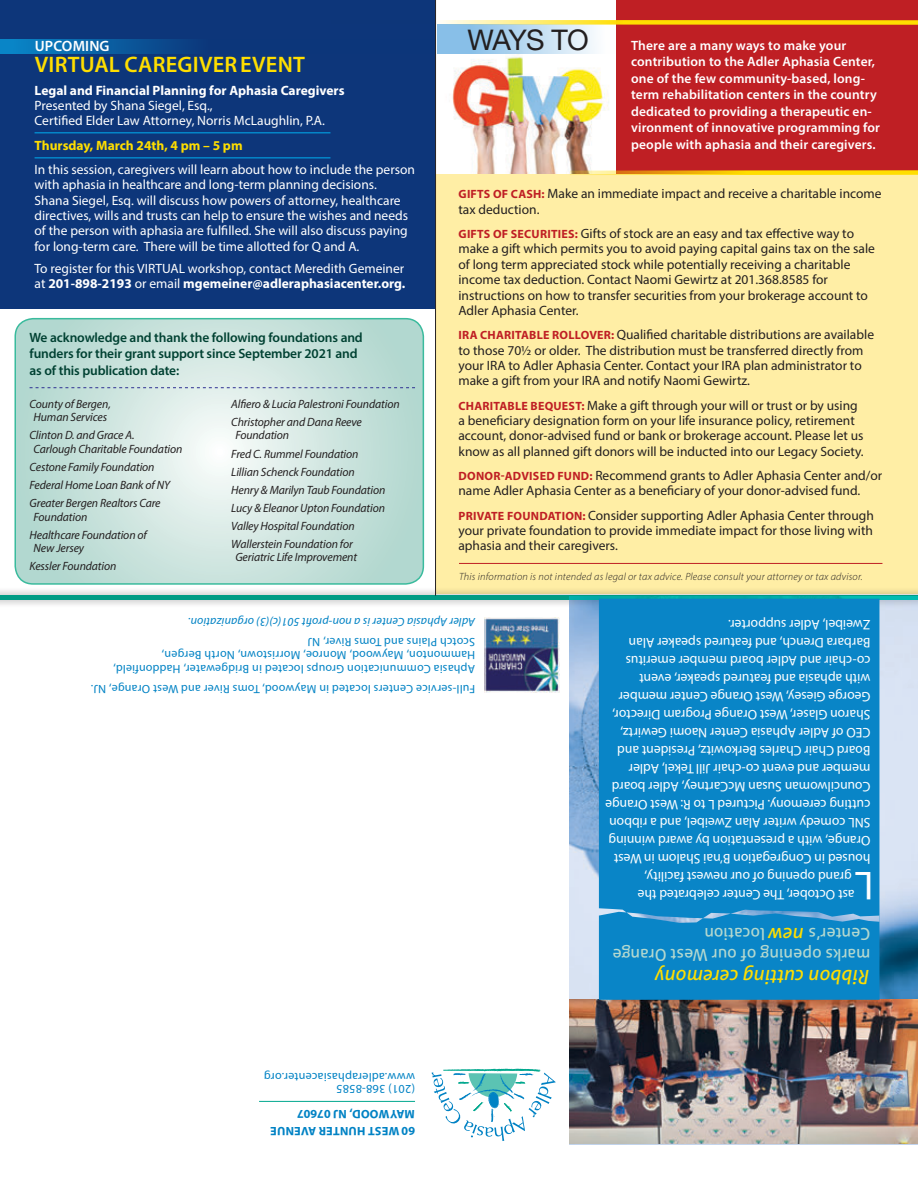
<style>
.page{position:relative;width:918px;height:1188px;background:#fff}
.page>*{position:absolute;margin:0;border:0;box-sizing:border-box;transform-origin:0 0}
.t1{font:40.65px "Myriad Pro";color:#fff}
.t2{font:28.5px "Helvetica Neue LT Std";letter-spacing:-.03em;color:#231f20}
.t3{font:600 22.5px "Myriad Pro";letter-spacing:.01em;color:#ffde00}
.t4{font:italic 19.5px "Aller";color:#ffde00}
.t5{font:16.5px/21px "Aller";color:#b3d8cf}
.t6{font:600 15px "Myriad Pro";letter-spacing:.01em;color:#fff}
.t7{font:13.8px "Myriad Pro";color:#fff}
.t8{font:13.5px/15.5px "Myriad Pro";color:#231f20}
.t9{font:13.5px/15.5px "Myriad Pro";color:#fff}
.t10{font:600 13.5px/16.5px "Myriad Pro";letter-spacing:.01em;color:#fff}
.t11{font:600 13.5px/16.5px "Myriad Pro";letter-spacing:-.01em;color:#004132}
.t12{font:700 13.5px "Myriad Pro";color:#fff}
.t13{font:700 13.5px "Myriad Pro";color:#ffde00}
.t14{font:12.15px/12.1px "Myriad Pro";letter-spacing:.02em;color:#0082c4}
.t15{font:700 12.15px/17.5px "Myriad Pro";letter-spacing:.02em;color:#0082c4}
.t16{font:italic 12px/18.1px "Myriad Pro";letter-spacing:-.01em;color:#231f20}
.t17{font:12px/20.2px "Myriad Pro";letter-spacing:.02em;color:#0082c4}
.t18{font:italic 12px "Myriad Pro";letter-spacing:.01em;color:#0082c4}
.t19{font:italic 300 10.5px "Myriad Pro";letter-spacing:.02em;color:#231f20}
.s1{font-weight:700}
.s2{font-weight:700;font-size:12px;color:#bf1f24}
</style>
<div class="page">
<div style="left:0;top:0;width:435px;height:309px;background:#0d367a"></div>
<div style="left:437px;top:174px;width:481px;height:420px;background:#ffeea5"></div>
<div style="left:437px;top:0;width:481px;height:174px;background:#bf1f24"></div>
<img style="left:437px;top:0;width:179px;height:174px">
<div style="left:0;top:587px;width:918px;height:21px;background:#231f20;opacity:.5"></div>
<hr style="left:0;top:596px;width:918px;height:4px;background:#009c85">
<img style="left:570px;top:596px;width:348px;height:549px">
<svg style="left:432px;top:1069px;width:124px;height:72px"></svg>
<hr style="left:259px;top:1101px;width:156px;height:1px;background:#00a88e">
<img style="left:484px;top:618px;width:75px;height:75px">
<svg style="left:437px;top:25px;width:179px;height:29px;background:#bbdaf1"></svg>
<svg style="left:570px;top:170px;width:348px;height:5px;background:#f1bf1c"></svg>
<svg style="left:436px;top:20px;width:482px;height:5px;background:#f6d636"></svg>
<svg style="left:15px;top:319px;width:408px;height:265px;background:#cae3dd"></svg>
<div style="left:14px;top:318px;width:410px;height:267px;border:2px solid #3abb9d;border-radius:18px"></div>
<hr style="left:459px;top:563px;width:423px;height:1px;background:#bf1f24">
<img style="left:570px;top:1000px;width:348px;height:144px">
<div style="left:599px;top:599px;width:280px;height:401px;background:#0985c7"></div>
<hr style="left:435px;top:0;width:1px;height:596px;background:#231f20">
<svg style="left:30px;top:387px;width:385px;height:1px"></svg>
<svg style="left:0;top:39px;width:183px;height:15px;background:#0a64a7"></svg>
<hr style="left:35px;top:133px;width:295px;height:1px;background:#00aeef">
<hr style="left:35px;top:158px;width:295px;height:1px;background:#00aeef">
<p class="t6" style="left:35px;top:37px;width:76px">UPCOMING</p>
<h3 class="t3" style="left:35px;top:51px;width:272px">VIRTUAL CAREGIVEREVENT</h3>
<p class="t12" style="left:35px;top:81px;width:312px">Legal and Financial Planning for Aphasia Caregivers</p>
<p class="t9" style="left:35px;top:97px;width:292px">Presented by Shana Siegel, Esq.,<br>Certified Elder Law Attorney, Norris McLaughlin, P.A.</p>
<p class="t13" style="left:35px;top:136px;width:210px">Thursday, March 24th, 4 pm – 5 pm</p>
<p class="t9" style="left:35px;top:161px;width:382px">In this session, caregivers will learn about how to include the person with aphasia in healthcare and long-term planning decisions.<br>Shana Siegel, Esq. will discuss how powers of attorney, healthcare directives, wills and trusts can help to ensure the wishes and needs of the person with aphasia are fulfilled. She will also discuss paying for long-term care. There will be time allotted for Q and A.</p>
<p class="t9" style="left:35px;top:260px;width:372px">To register for this VIRTUAL workshop, contact Meredith Gemeiner at <span class="s1">201-898-2193</span> or email <span class="s1">mgemeiner@adleraphasiacenter.org.</span></p>
<p class="t11" style="left:30px;top:329px;width:335px">We acknowledge and thank the following foundations and funders for their grant support since September 2021 and as of this publication date:</p>
<p class="t16" style="left:30px;top:397px;width:83px;line-height:13.5px;text-align:center">County of Bergen,<br>Human Services</p>
<p class="t16" style="left:34px;top:428px;width:150px;line-height:13.5px;text-indent:-4px">Clinton D. and Grace A.<br>Carlough Charitable Foundation</p>
<p class="t16" style="left:30px;top:458px;width:142px">Cestone Family Foundation<br>Federal Home Loan Bank of NY<br>Greater Bergen Realtors Care</p>
<p class="t16" style="left:30px;top:507px;width:119px;text-indent:4px">Foundation<br>Healthcare Foundation of</p>
<p class="t16" style="left:30px;top:539px;width:88px;text-indent:4px">New Jersey<br>Kessler Foundation</p>
<p class="t16" style="left:231px;top:395px;width:170px">Alfiero &amp; Lucia Palestroni Foundation<br>Christopher and Dana Reeve</p>
<p class="t16" style="left:231px;top:426px;width:156px;text-indent:4px">Foundation<br>Fred C. Rummel Foundation<br>Lillian Schenck Foundation<br>Henry &amp; Marilyn Taub Foundation<br>Lucy &amp; Eleanor Upton Foundation<br>Valley Hospital Foundation<br>Wallerstein Foundation for</p>
<p class="t16" style="left:235px;top:548px;width:123px">Geriatric Life Improvement</p>
<h2 class="t2" style="left:467px;top:23px;width:123px">WAYS TO</h2>
<p class="t10" style="left:631px;top:36px;width:250px">There are a many ways to make your contribution to the Adler Aphasia Center, one of the few community-based, long&shy;term rehabilitation centers in the country dedicated to providing a therapeutic en&shy;vironment of innovative programming for people with aphasia and their caregivers.</p>
<p class="t8" style="left:458px;top:186px;width:425px"><span class="s2">GIFTS OF CASH:</span> Make an immediate impact and receive a charitable income tax deduction.</p>
<p class="t8" style="left:458px;top:226px;width:418px"><span class="s2">GIFTS OF SECURITIES:</span> Gifts of stock are an easy and tax effective way to make a gift which permits you to avoid paying capital gains tax on the sale of long term appreciated stock while potentially receiving a charitable income tax deduction. Contact Naomi Gewirtz at 201.368.8585 for instructions on how to transfer securities from your brokerage account to Adler Aphasia Center.</p>
<p class="t8" style="left:458px;top:327px;width:417px"><span class="s2">IRA CHARITABLE ROLLOVER:</span> Qualified charitable distributions are available to those 70½ or older. The distribution must be transferred directly from your IRA to Adler Aphasia Center. Contact your IRA plan administrator to make a gift from your IRA and notify Naomi Gewirtz.</p>
<p class="t8" style="left:458px;top:397px;width:407px"><span class="s2">CHARITABLE BEQUEST:</span> Make a gift through your will or trust or by using a beneficiary designation form on your life insurance policy, retirement account, donor-advised fund or bank or brokerage account. Please let us know as all planned gift donors will be inducted into our Legacy Society.</p>
<p class="t8" style="left:458px;top:468px;width:425px"><span class="s2">DONOR-ADVISED FUND:</span> Recommend grants to Adler Aphasia Center and/or name Adler Aphasia Center as a beneficiary of your donor-advised fund.</p>
<p class="t8" style="left:458px;top:507px;width:417px;text-align:justify"><span class="s2">PRIVATE FOUNDATION:</span> Consider supporting Adler Aphasia Center through your private foundation to provide immediate impact for those living with aphasia and their caregivers.</p>
<p class="t19" style="left:459px;top:570px;width:405px">This information is not intended as legal or tax advice. Please consult your attorney or tax advisor.</p>
<p class="t18" style="left:475px;top:629px;width:289px;rotate:-180deg">Adler Aphasia Center is a non-profit 501(c)(3) organization.</p>
<p class="t17" style="left:475px;top:662px;width:315px;line-height:13.5px;rotate:-180deg">Hammonton, Maywood, Monroe, Morristown, North Bergen,<br>Scotch Plains and Toms River, NJ</p>
<p class="t17" style="left:475px;top:699px;width:386px;rotate:-180deg">Full-service Centers located in Maywood, Toms River and West Orange, NJ.<br>Aphasia Communication Groups located in Bridgewater, Haddonfield,</p>
<p class="t14" style="left:415px;top:1096px;width:153px;rotate:-180deg">(201) 368-8585 www.adleraphasiacenter.org</p>
<p class="t15" style="left:415px;top:1141px;width:146px;rotate:-180deg">60 WEST HUNTER AVENUE<br>MAYWOOD, NJ 07607</p>
<p class="t7" style="left:870px;top:633px;width:144px;rotate:-180deg">Zweibel, Adler supporter.</p>
<p class="t7" style="left:870px;top:651px;width:243px;rotate:-180deg">Barbara Drench, and featured speaker Alan</p>
<p class="t7" style="left:870px;top:669px;width:246px;rotate:-180deg">co-chair and Adler board member emeritus</p>
<p class="t7" style="left:870px;top:687px;width:233px;rotate:-180deg">with aphasia and featured speaker, event</p>
<p class="t7" style="left:870px;top:705px;width:253px;rotate:-180deg">George Giesey, West Orange Center member</p>
<p class="t7" style="left:870px;top:723px;width:259px;rotate:-180deg">Sharon Glaser, West Orange Program Director,</p>
<p class="t7" style="left:870px;top:741px;width:252px;rotate:-180deg">CEO of Adler Aphasia Center Naomi Gewirtz,</p>
<p class="t7" style="left:870px;top:759px;width:255px;rotate:-180deg">Board Chair Charles Berkowitz, President and</p>
<p class="t7" style="left:870px;top:777px;width:243px;rotate:-180deg">member and event co-chair Jill Tekel, Adler</p>
<p class="t7" style="left:870px;top:795px;width:260px;rotate:-180deg">Councilwoman Susan McCartney, Adler board</p>
<p class="t7" style="left:870px;top:813px;width:267px;rotate:-180deg">cutting ceremony. Pictured L to R: West Orange</p>
<p class="t7" style="left:870px;top:831px;width:263px;rotate:-180deg">SNL comedy writer Alan Zweibel, and a ribbon</p>
<p class="t7" style="left:870px;top:849px;width:263px;rotate:-180deg">Orange, with a presentation by award winning</p>
<p class="t7" style="left:870px;top:867px;width:258px;rotate:-180deg">housed in Congregation B’nai Shalom in West</p>
<p class="t7" style="left:852px;top:885px;width:209px;rotate:-180deg">grand opening of our newest facility,</p>
<h1 class="t1" style="left:873px;top:911px;width:20px;rotate:-180deg">L</h1>
<p class="t7" style="left:855px;top:903px;width:218px;rotate:-180deg">ast October, The Center celebrated the</p>
<h3 class="t4" style="left:805px;top:947px;width:37px;rotate:-180deg">new</h3>
<p class="t5" style="left:870px;top:945px;width:63px;rotate:-180deg">Center’s</p>
<p class="t5" style="left:765px;top:966px;width:154px;text-indent:-105px;rotate:-180deg">marks opening of our West Orange location</p>
<h3 class="t4" style="left:870px;top:989px;width:216px;rotate:-180deg">Ribbon cutting ceremony</h3>
</div>
